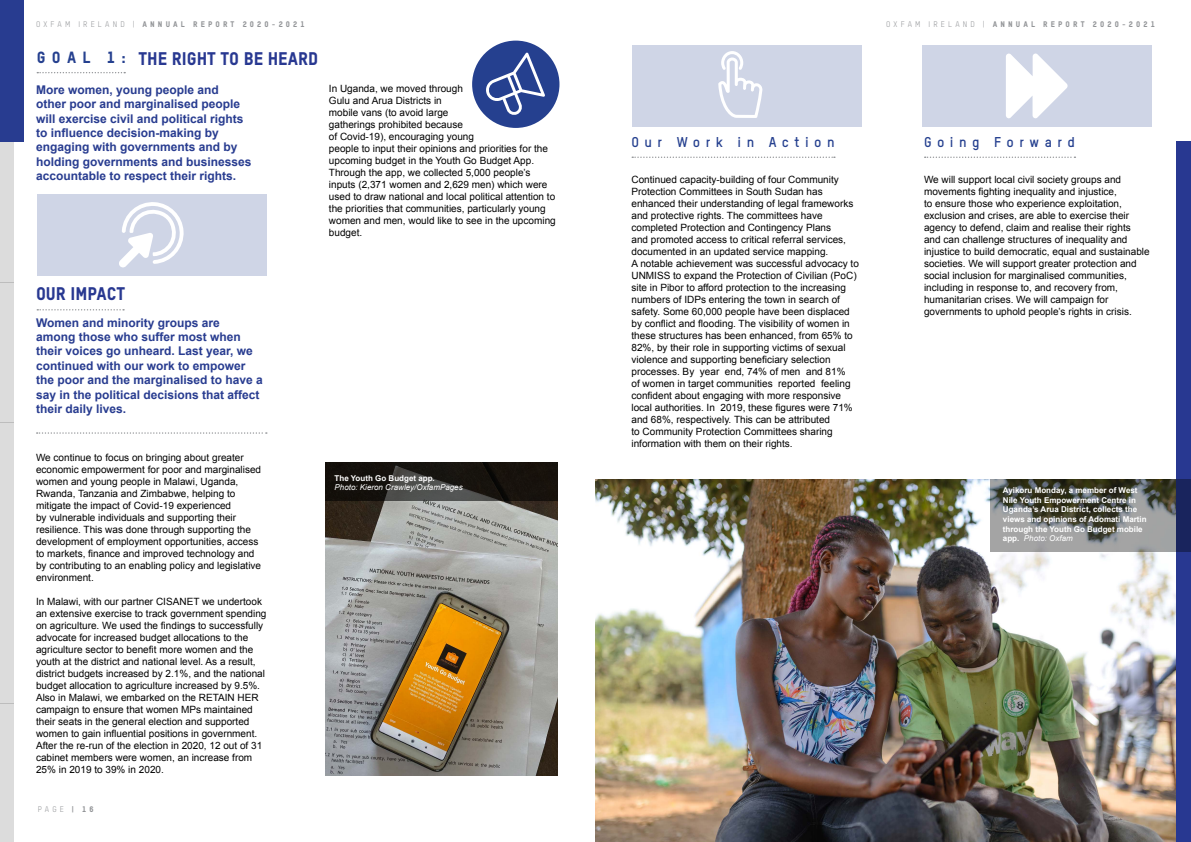
<style>
.page{position:relative;width:1191px;height:842px;background:#fff}
.page>*{position:absolute;margin:0;border:0;box-sizing:border-box;transform-origin:0 0}
.bullet_points{font:18px "Oxfam TSTARPRO Headline";color:#283891}
.t1{font:16px "Oxfam TSTARPRO Headline";color:#25408f}
.bullet_points-2{font:700 14px "Oxfam TSTARPRO";letter-spacing:.39em;color:#25408f}
.bullet_points-3{font:700 12px/14.4px "Arial";color:#283c90}
.bullet_points-4{font:10px/12px "Arial";color:#000}
.t2{font:700 8px/9.6px "Arial";color:#fff}
.t3{font:8px "Oxfam TSTARPRO Headline";letter-spacing:.39em;color:#939598}
.t4{font:italic 8px "Arial";color:#fff}
.t5{font:8px "Oxfam TSTARPRO";color:#939598}
.s1{font-family:"Oxfam TSTARPRO"}
.s2{font-family:"Oxfam TSTARPRO Headline"}
.s3{font-weight:400;font-style:italic}
</style>
<div class="page">
<img style="left:595px;top:479px;width:581px;height:363px">
<img style="left:325px;top:500px;width:232px;height:276px">
<svg style="left:325px;top:462px;width:232px;height:38px;background:#221f1b"></svg>
<svg style="left:37px;top:72px;width:88px;height:1px"></svg>
<div style="left:472px;top:41px;width:87px;height:87px;background:#25408f;border-radius:50%"></div>
<svg style="left:484px;top:53px;width:61px;height:63px"></svg>
<svg style="left:37px;top:309px;width:87px;height:1px"></svg>
<svg style="left:924px;top:157px;width:151px;height:1px"></svg>
<svg style="left:632px;top:157px;width:203px;height:1px"></svg>
<div style="left:37px;top:194px;width:229px;height:82px;background:#cfd5e6"></div>
<svg style="left:119px;top:202px;width:65px;height:66px"></svg>
<div style="left:922px;top:45px;width:230px;height:81px;background:#cfd5e6"></div>
<svg style="left:1006px;top:53px;width:61px;height:66px"></svg>
<div style="left:632px;top:45px;width:230px;height:81px;background:#cfd5e6"></div>
<svg style="left:718px;top:51px;width:45px;height:67px"></svg>
<div style="left:0;top:0;width:24px;height:142px;background:#283c90"></div>
<div style="left:0;top:142px;width:14px;height:140px;background:#dcdcdc"></div>
<div style="left:0;top:282px;width:14px;height:141px;background:#dcdcdc"></div>
<div style="left:0;top:423px;width:14px;height:140px;background:#dcdcdc"></div>
<div style="left:0;top:563px;width:14px;height:140px;background:#dcdcdc"></div>
<div style="left:0;top:703px;width:14px;height:139px;background:#dcdcdc"></div>
<svg style="left:37px;top:432px;width:230px;height:2px"></svg>
<div style="left:1176px;top:142px;width:15px;height:700px;background:#283891"></div>
<svg style="left:990px;top:479px;width:201px;height:72px;background:#676a68"></svg>
<p class="t3" style="left:36px;top:20px;width:270px"><span class="s1">OXFAM IRELAND |</span> ANNUAL REPORT 2020-2021</p>
<p class="t3" style="left:886px;top:20px;width:270px"><span class="s1">OXFAM IRELAND |</span> ANNUAL REPORT 2020-2021</p>
<p class="t1" style="left:37px;top:48px;width:91px">GOAL 1:</p>
<p class="bullet_points" style="left:139px;top:48px;width:181px">THE RIGHT TO BE HEARD</p>
<p class="bullet_points-3" style="left:36px;top:83px;width:217px">More women, young people and other poor and marginalised people will exercise civil and political rights to influence decision-making by engaging with governments and by holding governments and businesses accountable to respect their rights.</p>
<p class="bullet_points-4" style="left:329px;top:83px;width:228px">In Uganda, we moved through<br>Gulu and Arua Districts in<br>mobile vans (to avoid large<br>gatherings prohibited because<br>of Covid-19), encouraging young<br>people to input their opinions and priorities for the upcoming budget in the Youth Go Budget App.<br>Through the app, we collected 5,000 people’s inputs (2,371 women and 2,629 men) which were used to draw national and local political attention to the priorities that communities, particularly young women and men, would like to see in the upcoming budget.</p>
<p class="bullet_points" style="left:36px;top:283px;width:91px">OUR IMPACT</p>
<p class="bullet_points-3" style="left:36px;top:316px;width:228px">Women and minority groups are<br>among those who suffer most when their voices go unheard. Last year, we continued with our work to empower the poor and the marginalised to have a say in the political decisions that affect their daily lives.</p>
<p class="bullet_points-4" style="left:36px;top:452px;width:227px">We continue to focus on bringing about greater economic empowerment for poor and marginalised women and young people in Malawi, Uganda, Rwanda, Tanzania and Zimbabwe, helping to mitigate the impact of Covid-19 experienced<br>by vulnerable individuals and supporting their resilience. This was done through supporting the development of employment opportunities, access to markets, finance and improved technology and by contributing to an enabling policy and legislative environment.</p>
<p class="bullet_points-4" style="left:36px;top:596px;width:232px">In Malawi, with our partner CISANET we undertook an extensive exercise to track government spending on agriculture. We used the findings to successfully advocate for increased budget allocations to the agriculture sector to benefit more women and the youth at the district and national level. As a result, district budgets increased by 2.1%, and the national budget allocation to agriculture increased by 9.5%.</p>
<p class="bullet_points-4" style="left:36px;top:692px;width:228px">Also in Malawi, we embarked on the RETAIN HER campaign to ensure that women MPs maintained their seats in the general election and supported women to gain influential positions in government.<br>After the re-run of the election in 2020, 12 out of 31 cabinet members were women, an increase from 25% in 2019 to 39% in 2020.</p>
<p class="t5" style="left:38px;top:805px;width:57px">PAGE <span class="s2">| 16</span></p>
<p class="t2" style="left:334px;top:473px;width:102px">The Youth Go Budget app.</p>
<p class="t4" style="left:334px;top:482px;width:130px">Photo: Kieron Crawley/OxfamPages</p>
<p class="bullet_points-2" style="left:631px;top:133px;width:205px">Our Work in Action</p>
<p class="bullet_points-4" style="left:631px;top:173px;width:223px">Continued capacity-building of four Community Protection Committees in South Sudan has enhanced their understanding of legal frameworks and protective rights. The committees have completed Protection and Contingency Plans<br>and promoted access to critical referral services, documented in an updated service mapping.</p>
<p class="bullet_points-4" style="left:631px;top:257px;width:229px">A notable achievement was successful advocacy to UNMISS to expand the Protection of Civilian (PoC) site in Pibor to afford protection to the increasing numbers of IDPs entering the town in search of safety. Some 60,000 people have been displaced by conflict and flooding. The visibility of women in these structures has been enhanced, from 65% to 82%, by their role in supporting victims of sexual violence and supporting beneficiary selection processes. By year end, 74% of men and 81%<br>of women in target communities reported feeling confident about engaging with more responsive local authorities. In 2019, these figures were 71% and 68%, respectively. This can be attributed<br>to Community Protection Committees sharing information with them on their rights.</p>
<p class="bullet_points-2" style="left:924px;top:133px;width:152px">Going Forward</p>
<p class="bullet_points-4" style="left:924px;top:173px;width:227px">We will support local civil society groups and movements fighting inequality and injustice,<br>to ensure those who experience exploitation, exclusion and crises, are able to exercise their agency to defend, claim and realise their rights and can challenge structures of inequality and injustice to build democratic, equal and sustainable societies. We will support greater protection and social inclusion for marginalised communities, including in response to, and recovery from, humanitarian crises. We will campaign for governments to uphold people’s rights in crisis.</p>
<p class="t2" style="left:1003px;top:486px;width:145px">Ayikoru Monday, a member of West<br>Nile Youth Empowerment Centre in<br>Uganda’s Arua District, collects the views and opinions of Adomati Martin through the Youth Go Budget mobile app. <span class="s3">Photo: Oxfam</span></p>
</div>
